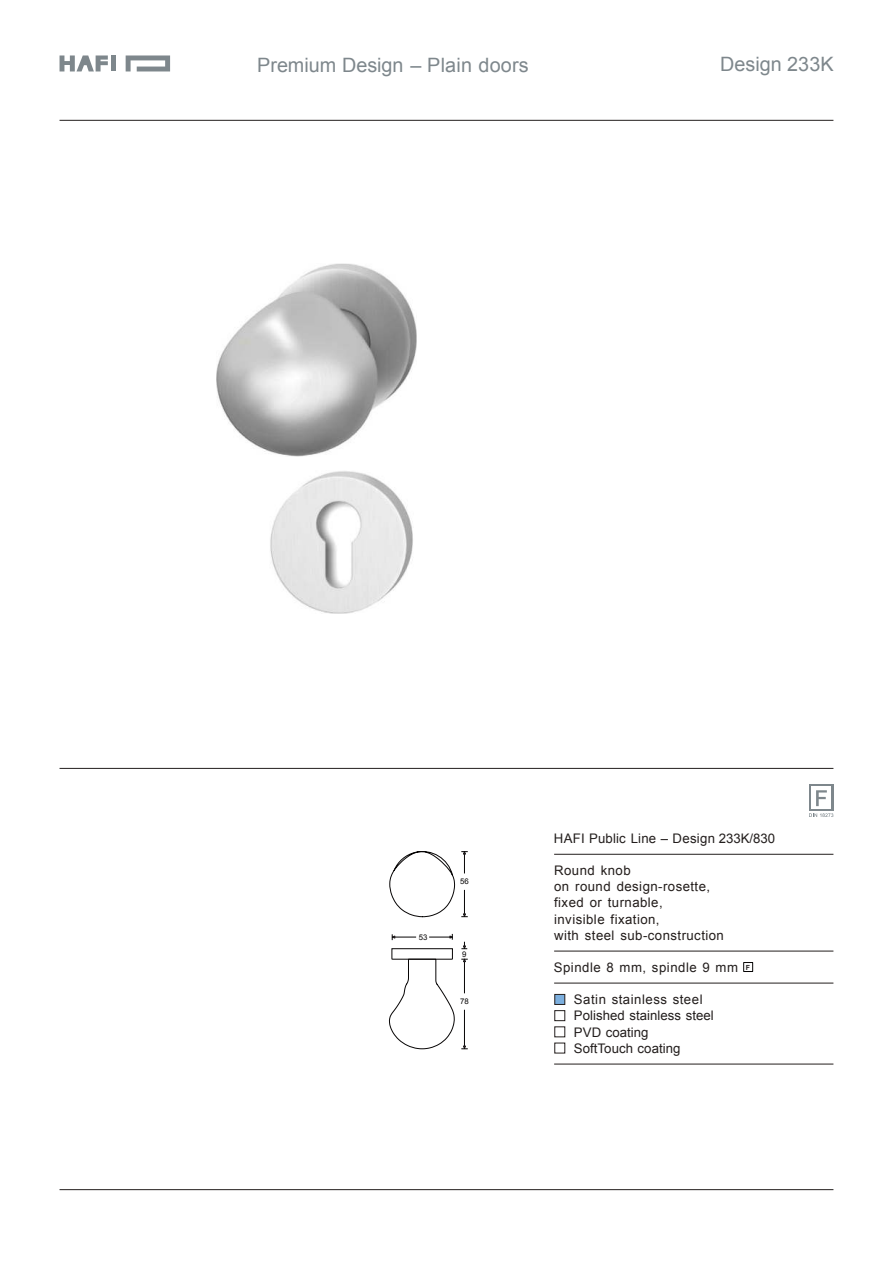
<style>
.page{position:relative;width:893px;height:1263px;background:#fff}
.page>*{position:absolute;margin:0;border:0;box-sizing:border-box;transform-origin:0 0}
.t1{font:19.8px "Arial";color:#7e878c}
.t2{font:13.2px/16.2px "Arial";letter-spacing:.005em;color:#231e1d}
.t3{font:13.2px/16.2px "Arial";letter-spacing:.035em;color:#231d1b}
.t4{font:13.2px "Arial";letter-spacing:.04em;color:#231e1d}
.t5{font:7.8px "Arial";color:#070505}
</style>
<div class="page">
<img style="left:217px;top:264px;width:200px;height:192px">
<hr style="left:60px;top:120px;width:773px;height:1px;background:#231e1d">
<hr style="left:60px;top:1189px;width:773px;height:1px;background:#231e1d">
<hr style="left:60px;top:768px;width:773px;height:1px;background:#231e1d">
<svg style="left:60px;top:55px;width:48px;height:16px"></svg>
<svg style="left:126px;top:55px;width:44px;height:16px"></svg>
<div style="left:111px;top:55px;width:5px;height:16px;background:#7e878c"></div>
<hr style="left:554px;top:854px;width:279px;height:1px;background:#231e1d">
<svg style="left:809px;top:784px;width:24px;height:27px"></svg>
<div style="left:811px;top:787px;width:20px;height:22px;background:#fff"></div>
<svg style="left:816px;top:790px;width:11px;height:16px"></svg>
<svg style="left:809px;top:813px;width:24px;height:4px"></svg>
<img style="left:270px;top:471px;width:143px;height:143px">
<svg style="left:461px;top:890px;width:7px;height:27px"></svg>
<svg style="left:461px;top:851px;width:7px;height:22px"></svg>
<hr style="left:464px;top:961px;width:1px;height:32px;background:#070505">
<hr style="left:464px;top:1010px;width:1px;height:36px;background:#070505">
<svg style="left:461px;top:1046px;width:7px;height:3px"></svg>
<svg style="left:461px;top:958px;width:7px;height:4px"></svg>
<svg style="left:461px;top:942px;width:6px;height:7px"></svg>
<svg style="left:389px;top:851px;width:66px;height:198px"></svg>
<hr style="left:554px;top:951px;width:279px;height:1px;background:#231e1d">
<hr style="left:554px;top:983px;width:279px;height:1px;background:#231e1d">
<hr style="left:554px;top:1064px;width:279px;height:1px;background:#231e1d">
<div style="left:555px;top:994px;width:10px;height:10px;background:#7cafde;border:1px solid #231e1d"></div>
<div style="left:555px;top:1010px;width:10px;height:11px;background:#fff;border:1px solid #231e1d"></div>
<div style="left:743px;top:962px;width:10px;height:10px;border:1px solid #070505"></div>
<h1 class="t1" style="left:257px;top:52px;width:273px">Premium Design – Plain doors</h1>
<h1 class="t1" style="left:720px;top:52px;width:115px">Design 233K</h1>
<p class="t5" style="left:419px;top:932px;width:10px">53</p>
<p class="t5" style="left:460px;top:876px;width:10px">56</p>
<p class="t5" style="left:462px;top:949px;width:6px">9</p>
<p class="t5" style="left:460px;top:996px;width:10px">78</p>
<p class="t2" style="left:554px;top:830px;width:223px">HAFI Public Line – Design 233K/830</p>
<p class="t3" style="left:554px;top:862px;width:171px">Round knob<br>on round design-rosette, fixed or turnable,<br>invisible fixation,<br>with steel sub-construction</p>
<p class="t4" style="left:554px;top:959px;width:198px">Spindle 8 mm, spindle 9 mm <sup>F</sup></p>
<p class="t2" style="left:574px;top:991px;width:141px">Satin stainless steel<br>Polished stainless steel<br>PVD coating<br>SoftTouch coating</p>
</div>
